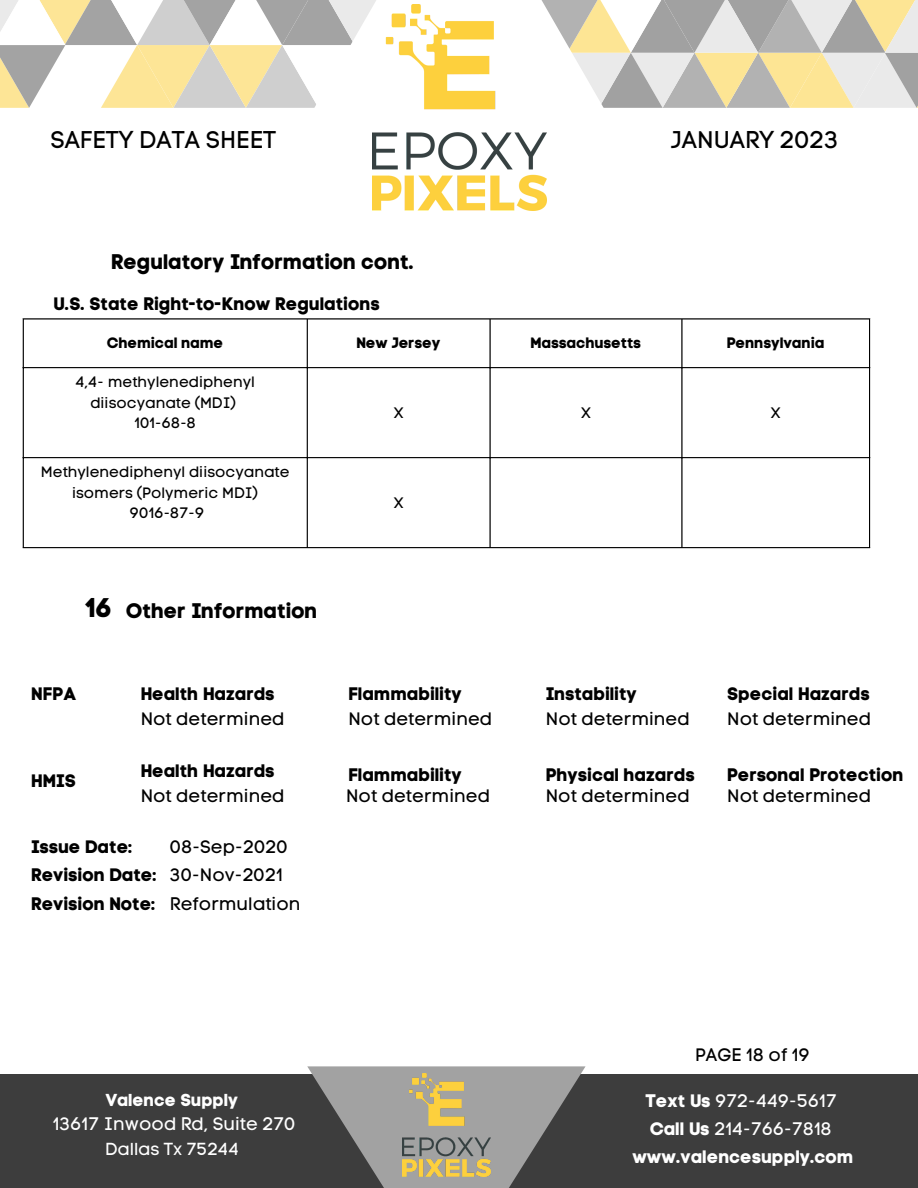
<style>
.page{position:relative;width:918px;height:1188px;background:#fff}
.page>*{position:absolute;margin:0;border:0;box-sizing:border-box;transform-origin:0 0}
.t1{font:27px "Code Pro Bold LC";color:#000}
.t2{font:24px "Code Pro Normal LC";color:#000}
.t3{font:21px "Code Pro Bold LC";color:#000}
.t4{font:18px "Code Pro Bold LC";color:#000}
.t5{font:18px "Code Pro Normal LC";color:#000}
.t6{font:18px "Code Pro Normal LC";color:#fff}
.t7{font:18px "Code Pro Bold LC";color:#fff}
.t8{font:17.25px "Code Pro Bold LC";color:#fff}
.t9{font:17.25px "Code Pro Normal LC";color:#fff}
.t10{font:15px/20.2px "Code Pro Normal LC";color:#000;text-align:center}
.t11{font:15px "Code Pro Bold LC";color:#000}
.s1{font-family:"Code Pro Bold LC"}
</style>
<div class="page">
<div style="left:0;top:1074px;width:918px;height:114px;background:#3d3d3d"></div>
<svg style="left:307px;top:1066px;width:279px;height:122px;fill:#a2a2a2"></svg>
<svg style="left:845px;top:0;width:73px;height:108px;background:#d9d4c3"></svg>
<svg style="left:0;top:0;width:73px;height:108px"></svg>
<svg style="left:73px;top:0;width:772px;height:528px"></svg>
<img style="left:372px;top:5px;width:174px;height:206px">
<img style="left:403px;top:1073px;width:88px;height:104px">
<hr style="left:23px;top:320px;width:1px;height:227px;background:#000">
<hr style="left:307px;top:320px;width:1px;height:227px;background:#000">
<hr style="left:489px;top:320px;width:2px;height:227px;background:#000">
<hr style="left:681px;top:320px;width:2px;height:227px;background:#000">
<hr style="left:869px;top:320px;width:1px;height:227px;background:#000">
<hr style="left:23px;top:318px;width:847px;height:2px;background:#000">
<hr style="left:23px;top:367px;width:847px;height:1px;background:#000">
<hr style="left:23px;top:457px;width:847px;height:1px;background:#000">
<hr style="left:23px;top:547px;width:847px;height:1px;background:#000">
<p class="t2" style="left:50px;top:125px;width:227px">SAFETY DATA SHEET</p>
<p class="t2" style="left:671px;top:125px;width:169px">JANUARY 2023</p>
<p class="t3" style="left:111px;top:249px;width:305px">Regulatory Information cont.</p>
<p class="t4" style="left:54px;top:293px;width:328px">U.S. State Right-to-Know Regulations</p>
<p class="t11" style="left:107px;top:333px;width:118px">Chemical name</p>
<p class="t11" style="left:357px;top:333px;width:86px">New Jersey</p>
<p class="t11" style="left:531px;top:333px;width:112px">Massachusetts</p>
<p class="t11" style="left:727px;top:333px;width:99px">Pennsylvania</p>
<p class="t10" style="left:76px;top:372px;width:181px">4,4- methylenediphenyl diisocyanate (MDI)</p>
<p class="t10" style="left:134px;top:412px;width:63px">101-68-8</p>
<p class="t10" style="left:394px;top:402px;width:11px">X</p>
<p class="t10" style="left:581px;top:402px;width:11px">X</p>
<p class="t10" style="left:771px;top:402px;width:11px">X</p>
<p class="t10" style="left:41px;top:462px;width:250px">Methylenediphenyl diisocyanate isomers (Polymeric MDI)</p>
<p class="t10" style="left:130px;top:502px;width:76px">9016-87-9</p>
<p class="t1" style="left:86px;top:592px;width:28px">16</p>
<p class="t3" style="left:125px;top:598px;width:194px">Other Information</p>
<p class="t10" style="left:394px;top:492px;width:11px">X</p>
<p class="t4" style="left:31px;top:683px;width:47px">NFPA</p>
<p class="t4" style="left:141px;top:683px;width:136px">Health Hazards</p>
<p class="t4" style="left:348px;top:683px;width:115px">Flammability</p>
<p class="t4" style="left:546px;top:683px;width:93px">Instability</p>
<p class="t4" style="left:727px;top:683px;width:144px">Special Hazards</p>
<p class="t5" style="left:141px;top:708px;width:145px">Not determined</p>
<p class="t5" style="left:348px;top:708px;width:145px">Not determined</p>
<p class="t5" style="left:546px;top:708px;width:145px">Not determined</p>
<p class="t5" style="left:727px;top:708px;width:145px">Not determined</p>
<p class="t4" style="left:31px;top:770px;width:47px">HMIS</p>
<p class="t4" style="left:141px;top:759px;width:136px">Health Hazards</p>
<p class="t5" style="left:141px;top:785px;width:145px">Not determined</p>
<p class="t4" style="left:31px;top:836px;width:103px">Issue Date:</p>
<p class="t4" style="left:31px;top:864px;width:127px">Revision Date:</p>
<p class="t4" style="left:31px;top:892px;width:126px">Revision Note:</p>
<p class="t5" style="left:170px;top:836px;width:119px">08-Sep-2020</p>
<p class="t5" style="left:170px;top:864px;width:114px">30-Nov-2021</p>
<p class="t5" style="left:170px;top:892px;width:132px">Reformulation</p>
<p class="t4" style="left:348px;top:764px;width:115px">Flammability</p>
<p class="t5" style="left:346px;top:785px;width:145px">Not determined</p>
<p class="t8" style="left:106px;top:1090px;width:134px">Valence Supply</p>
<p class="t6" style="left:53px;top:1113px;width:244px">13617 Inwood Rd, Suite 270</p>
<p class="t9" style="left:105px;top:1138px;width:135px">Dallas Tx 75244</p>
<p class="t4" style="left:546px;top:764px;width:150px">Physical hazards</p>
<p class="t5" style="left:546px;top:785px;width:145px">Not determined</p>
<p class="t4" style="left:727px;top:764px;width:178px">Personal Protection</p>
<p class="t5" style="left:727px;top:785px;width:145px">Not determined</p>
<p class="t5" style="left:695px;top:1044px;width:116px">PAGE 18 of 19</p>
<p class="t6" style="left:645px;top:1089px;width:193px"><span class="s1">Text Us</span> 972-449-5617</p>
<p class="t6" style="left:650px;top:1118px;width:184px"><span class="s1">Call Us</span> 214-766-7818</p>
<p class="t7" style="left:633px;top:1146px;width:223px">www.valencesupply.com</p>
</div>
